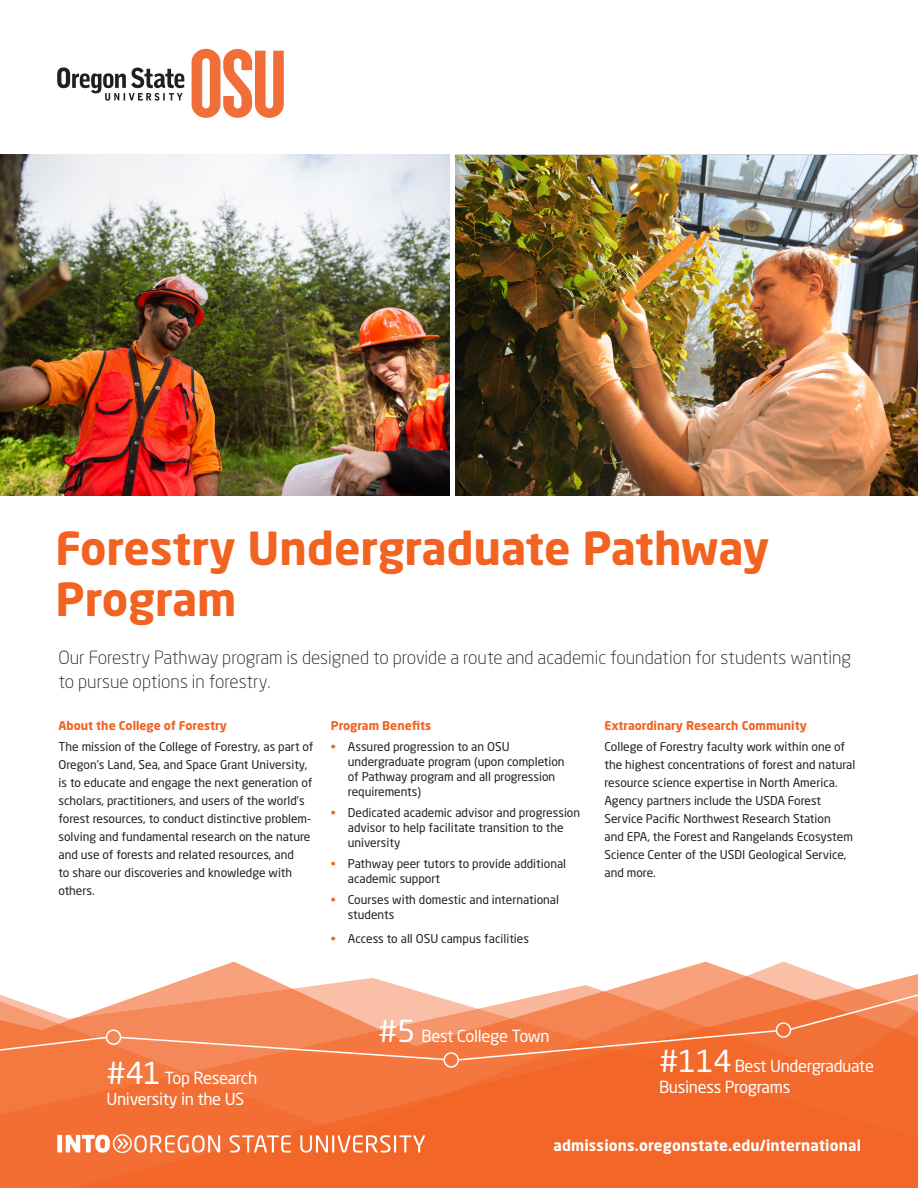
<style>
.page{position:relative;width:918px;height:1188px;background:#fff}
.page>*{position:absolute;margin:0;border:0;box-sizing:border-box;transform-origin:0 0}
.H1_Heading{font:700 45px/51px "Neo Sans Pro";color:#f26221}
.Experience_details{font:30px "Neo Sans Pro";color:#fff}
.t1{font:300 18px/24px "Neo Sans Pro";color:#231f20}
.Experience_details-2{font:16.5px/21px "Neo Sans Pro";letter-spacing:-.02em;color:#fff}
.t2{font:700 15px "Neo Sans Pro";letter-spacing:.01em;color:#fff}
.Bullets{font:12px/18px "Neo Sans Pro";color:#231f20}
.H2_Subheading{font:700 12px "Neo Sans Pro";color:#f26221}
.Bullets-2{font:700 12px "Neo Sans Pro";color:#f26221}
.s1{color:#f26221}
.s2{font-size:30px}
</style>
<div class="page">
<svg style="left:0;top:961px;width:918px;height:227px;background:#f48857"></svg>
<img style="left:455px;top:155px;width:463px;height:340px">
<svg style="left:192px;top:49px;width:92px;height:69px"></svg>
<svg style="left:57px;top:67px;width:127px;height:34px"></svg>
<svg style="left:119px;top:1036px;width:327px;height:25px;background:#f48858"></svg>
<div style="left:106px;top:1029px;width:15px;height:16px;border:2px solid #fff;border-radius:50%"></div>
<svg style="left:0;top:1036px;width:108px;height:17px;background:#f48552"></svg>
<div style="left:443px;top:1052px;width:16px;height:16px;border:2px solid #fff;border-radius:50%"></div>
<div style="left:776px;top:1022px;width:15px;height:16px;border:2px solid #fff;border-radius:50%"></div>
<svg style="left:457px;top:1029px;width:321px;height:32px;background:#f37840"></svg>
<svg style="left:789px;top:990px;width:129px;height:41px;background:#f48959"></svg>
<div style="left:57px;top:1135px;width:5px;height:17px;background:#fff"></div>
<svg style="left:66px;top:1134px;width:154px;height:19px"></svg>
<svg style="left:230px;top:1135px;width:61px;height:18px"></svg>
<svg style="left:300px;top:1135px;width:125px;height:18px"></svg>
<img style="left:0;top:154px;width:450px;height:341px">
<p class="H1_Heading" style="left:56px;top:521px;width:715px">Forestry Undergraduate Pathway<br>Program</p>
<p class="t1" style="left:58px;top:645px;width:794px">Our Forestry Pathway program is designed to provide a route and academic foundation for students wanting to pursue options in forestry.</p>
<p class="H2_Subheading" style="left:58px;top:718px;width:170px">About the College of Forestry</p>
<p class="Bullets" style="left:58px;top:737px;width:257px">The mission of the College of Forestry, as part of Oregon’s Land, Sea, and Space Grant University, is to educate and engage the next generation of scholars, practitioners, and users of the world’s forest resources, to conduct distinctive problem&shy;solving and fundamental research on the nature and use of forests and related resources, and<br>to share our discoveries and knowledge with others.</p>
<p class="H2_Subheading" style="left:331px;top:718px;width:102px">Program Benefits</p>
<p class="Bullets" style="left:348px;top:739px;width:218px;line-height:15px;text-indent:-17px"><span class="s1">•</span> Assured progression to an OSU undergraduate program (upon completion of Pathway program and all progression requirements)</p>
<p class="Bullets" style="left:348px;top:805px;width:234px;line-height:15px;text-indent:-17px"><span class="s1">•</span> Dedicated academic advisor and progression advisor to help facilitate transition to the university</p>
<p class="Bullets" style="left:348px;top:856px;width:220px;line-height:15px;text-indent:-17px"><span class="s1">•</span> Pathway peer tutors to provide additional academic support</p>
<p class="Bullets" style="left:348px;top:892px;width:213px;line-height:15px;text-indent:-17px"><span class="s1">•</span> Courses with domestic and international students</p>
<p class="Bullets" style="left:331px;top:929px;width:200px"><span class="s1">•</span> Access to all OSU campus facilities</p>
<p class="Bullets-2" style="left:604px;top:718px;width:204px">Extraordinary Research Community</p>
<p class="Bullets" style="left:604px;top:737px;width:252px">College of Forestry faculty work within one of the highest concentrations of forest and natural resource science expertise in North America.<br>Agency partners include the USDA Forest Service Pacific Northwest Research Station<br>and EPA, the Forest and Rangelands Ecosystem Science Center of the USDI Geological Service, and more.</p>
<p class="Experience_details" style="left:106px;top:1054px;width:56px">#41</p>
<p class="Experience_details-2" style="left:106px;top:1067px;width:152px;text-indent:58px">Top Research<br>University in the US</p>
<p class="Experience_details-2" style="left:378px;top:1025px;width:173px"><span class="s2">#5</span> Best College Town</p>
<p class="Experience_details-2" style="left:659px;top:1055px;width:216px"><span class="s2">#114</span> Best Undergraduate</p>
<p class="Experience_details-2" style="left:659px;top:1076px;width:133px">Business Programs</p>
<p class="t2" style="left:554px;top:1136px;width:309px">admissions.oregonstate.edu/international</p>
</div>
